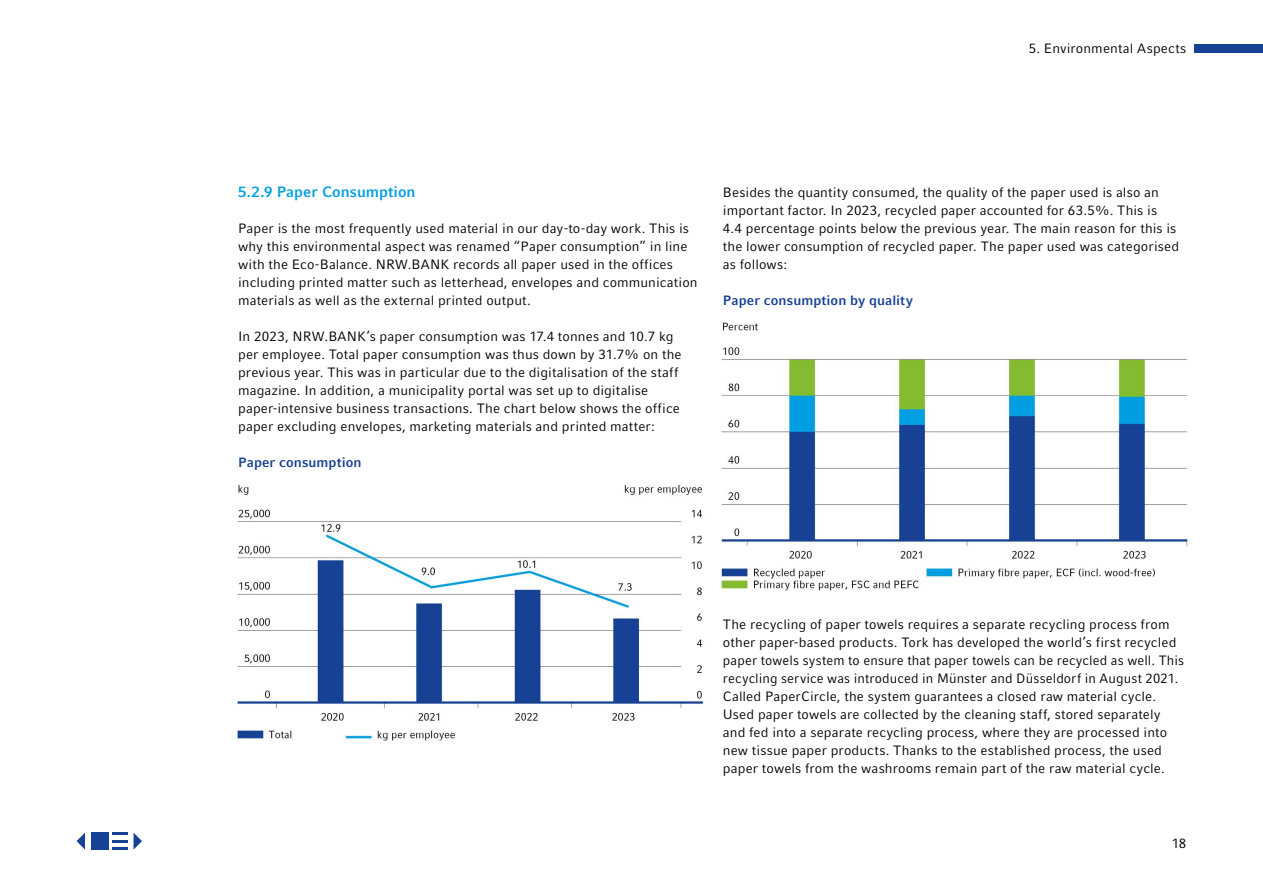
<style>
.page{position:relative;width:1263px;height:893px;background:#fff}
.page>*{position:absolute;margin:0;border:0;box-sizing:border-box;transform-origin:0 0}
.ZW_ZW_mit_cyan{font:700 15px "Compatil Fact LT Pro";letter-spacing:.005em;color:#009fe3}
.G_G_LZ{font:13.5px/18px "Compatil Fact LT Pro";letter-spacing:.01em;color:#000}
.Graf_HL_Abb{font:700 13.5px "Compatil Fact LT Pro";letter-spacing:.005em;color:#164194}
</style>
<div class="page">
<div style="left:1195px;top:45px;width:68px;height:8px;background:#164194"></div>
<img style="left:237px;top:485px;width:468px;height:256px">
<img style="left:721px;top:322px;width:468px;height:269px">
<svg style="left:77px;top:833px;width:8px;height:17px"></svg>
<div style="left:91px;top:833px;width:17px;height:17px;background:#164194"></div>
<svg style="left:112px;top:833px;width:16px;height:9px"></svg>
<hr style="left:112px;top:847px;width:16px;height:3px;background:#164194">
<svg style="left:134px;top:833px;width:8px;height:16px"></svg>
<p class="G_G_LZ" style="left:1029px;top:40px;width:159px">5. Environmental Aspects</p>
<p class="ZW_ZW_mit_cyan" style="left:238px;top:183px;width:179px">5.2.9 Paper Consumption</p>
<p class="G_G_LZ" style="left:238px;top:220px;width:461px">Paper is the most frequently used material in our day-to-day work. This is why this environmental aspect was renamed “Paper consumption” in line with the Eco-Balance. NRW.BANK records all paper used in the offices including printed matter such as letterhead, envelopes and communication materials as well as the external printed output.</p>
<p class="G_G_LZ" style="left:238px;top:328px;width:445px">In 2023, NRW.BANK’s paper consumption was 17.4 tonnes and 10.7 kg per employee. Total paper consumption was thus down by 31.7% on the previous year. This was in particular due to the digitalisation of the staff magazine. In addition, a municipality portal was set up to digitalise paper-intensive business transactions. The chart below shows the office paper excluding envelopes, marketing materials and printed matter:</p>
<p class="Graf_HL_Abb" style="left:238px;top:455px;width:125px">Paper consumption</p>
<p class="G_G_LZ" style="left:723px;top:184px;width:458px">Besides the quantity consumed, the quality of the paper used is also an important factor. In 2023, recycled paper accounted for 63.5%. This is 4.4 percentage points below the previous year. The main reason for this is the lower consumption of recycled paper. The paper used was categorised as follows:</p>
<p class="Graf_HL_Abb" style="left:723px;top:293px;width:192px">Paper consumption by quality</p>
<p class="G_G_LZ" style="left:723px;top:616px;width:463px">The recycling of paper towels requires a separate recycling process from other paper-based products. Tork has developed the world’s first recycled paper towels system to ensure that paper towels can be recycled as well. This recycling service was introduced in Münster and Düsseldorf in August 2021.<br>Called PaperCircle, the system guarantees a closed raw material cycle.<br>Used paper towels are collected by the cleaning staff, stored separately and fed into a separate recycling process, where they are processed into new tissue paper products. Thanks to the established process, the used paper towels from the washrooms remain part of the raw material cycle.</p>
<p class="G_G_LZ" style="left:1172px;top:835px;width:16px">18</p>
</div>
